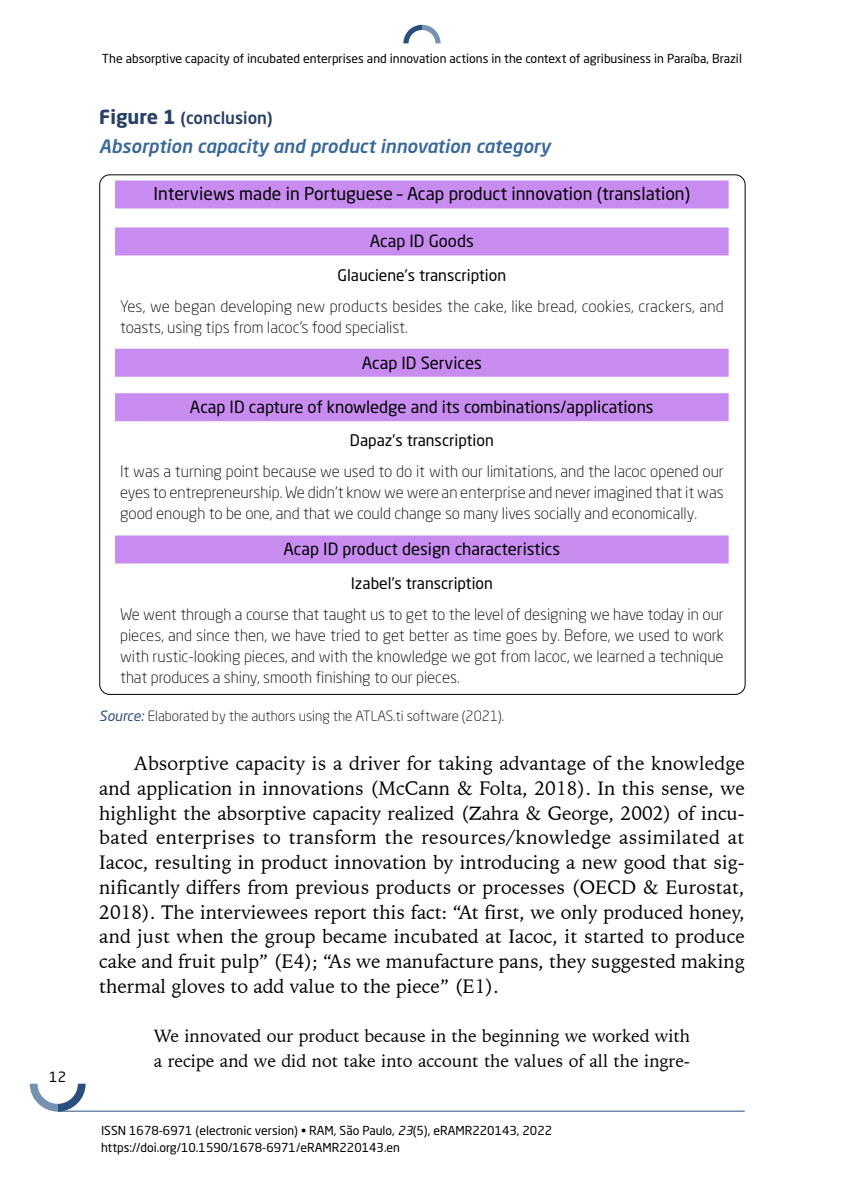
<style>
.page{position:relative;width:844px;height:1191px;background:#fff}
.page>*{position:absolute;margin:0;border:0;box-sizing:border-box;transform-origin:0 0}
.t1{font:19.25px/24.7px "Iowan Old Style BT";color:#000;text-align:justify}
.t2{font:italic 500 18.38px "Neo Sans Std";color:#3a699a}
.t3{font:17.5px/24.7px "Iowan Old Style BT";color:#000}
.t4{font:17.5px "Neo Sans Std";color:#000}
.t5{font:16.62px "Neo Sans Std";color:#000}
.t6{font:500 16.62px "Neo Sans Std";color:#2a4166}
.t7{font:300 15.75px/21px "Neo Sans Std";color:#000;text-align:justify}
.t8{font:15.75px "Neo Sans Std";color:#000}
.t9{font:300 14px "Neo Sans Std";color:#000}
.t10{font:14px "Neo Sans Std";color:#000}
.t11{font:12.25px/17.5px "Neo Sans Std";color:#000}
.s1{font-weight:700;font-size:19.25px}
.s2{font-weight:400;font-style:italic;color:#2a4f7c}
.s3{font-style:italic}
</style>
<div class="page">
<svg style="left:30px;top:1083px;width:56px;height:28px"></svg>
<svg style="left:403px;top:25px;width:37px;height:18px"></svg>
<hr style="left:58px;top:1110px;width:686px;height:1px;background:#2a4f7c">
<div style="left:115px;top:180px;width:613px;height:28px;background:#c88cf0"></div>
<div style="left:115px;top:227px;width:613px;height:28px;background:#c88cf0"></div>
<div style="left:115px;top:349px;width:613px;height:28px;background:#c88cf0"></div>
<div style="left:115px;top:393px;width:613px;height:28px;background:#c88cf0"></div>
<div style="left:115px;top:535px;width:613px;height:28px;background:#c88cf0"></div>
<p class="t10" style="left:49px;top:1068px;width:18px">12</p>
<p class="t11" style="left:102px;top:50px;width:641px">The absorptive capacity of incubated enterprises and innovation actions in the context of agribusiness in Paraíba, Brazil</p>
<p class="t6" style="left:99px;top:107px;width:175px"><span class="s1">Figure 1</span> (conclusion)</p>
<p class="t2" style="left:99px;top:135px;width:452px">Absorption capacity and product innovation category</p>
<p class="t4" style="left:154px;top:183px;width:538px">Interviews made in Portuguese – Acap product innovation (translation)</p>
<p class="t5" style="left:370px;top:231px;width:105px">Acap ID Goods</p>
<p class="t8" style="left:337px;top:265px;width:170px">Glauciene’s transcription</p>
<p class="t7" style="left:120px;top:295px;width:605px">Yes, we began developing new products besides the cake, like bread, cookies, crackers, and toasts, using tips from Iacoc’s food specialist.</p>
<p class="t5" style="left:362px;top:352px;width:121px">Acap ID Services</p>
<p class="t5" style="left:190px;top:397px;width:465px">Acap ID capture of knowledge and its combinations/applications</p>
<p class="t8" style="left:350px;top:431px;width:145px">Dapaz’s transcription</p>
<p class="t7" style="left:120px;top:461px;width:605px">It was a turning point because we used to do it with our limitations, and the Iacoc opened our eyes to entrepreneurship. We didn’t know we were an enterprise and never imagined that it was good enough to be one, and that we could change so many lives socially and economically.</p>
<p class="t5" style="left:283px;top:539px;width:278px">Acap ID product design characteristics</p>
<p class="t8" style="left:350px;top:573px;width:144px">Izabel’s transcription</p>
<p class="t7" style="left:120px;top:603px;width:605px">We went through a course that taught us to get to the level of designing we have today in our pieces, and since then, we have tried to get better as time goes by. Before, we used to work with rustic-looking pieces, and with the knowledge we got from Iacoc, we learned a technique that produces a shiny, smooth finishing to our pieces.</p>
<p class="t9" style="left:99px;top:707px;width:406px"><span class="s2">Source:</span> Elaborated by the authors using the ATLAS.ti software (2021).</p>
<p class="t1" style="left:99px;top:751px;width:647px;text-indent:35px">Absorptive capacity is a driver for taking advantage of the knowledge and application in innovations (McCann &amp; Folta, 2018). In this sense, we highlight the absorptive capacity realized (Zahra &amp; George, 2002) of incu&shy;bated enterprises to transform the resources/knowledge assimilated at Iacoc, resulting in product innovation by introducing a new good that sig&shy;nificantly differs from previous products or processes (OECD &amp; Eurostat, 2018). The interviewees report this fact: “At first, we only produced honey, and just when the group became incubated at Iacoc, it started to produce cake and fruit pulp” (E4); “As we manufacture pans, they suggested making thermal gloves to add value to the piece” (E1).</p>
<p class="t3" style="left:154px;top:1023px;width:537px">We innovated our product because in the beginning we worked with a recipe and we did not take into account the values of all the ingre-</p>
<p class="t11" style="left:101px;top:1121px;width:452px">ISSN 1678-6971 (electronic version) • RAM, São Paulo, <span class="s3">23</span>(5), eRAMR220143, 2022 https://doi.org/10.1590/1678-6971/eRAMR220143.en</p>
</div>
